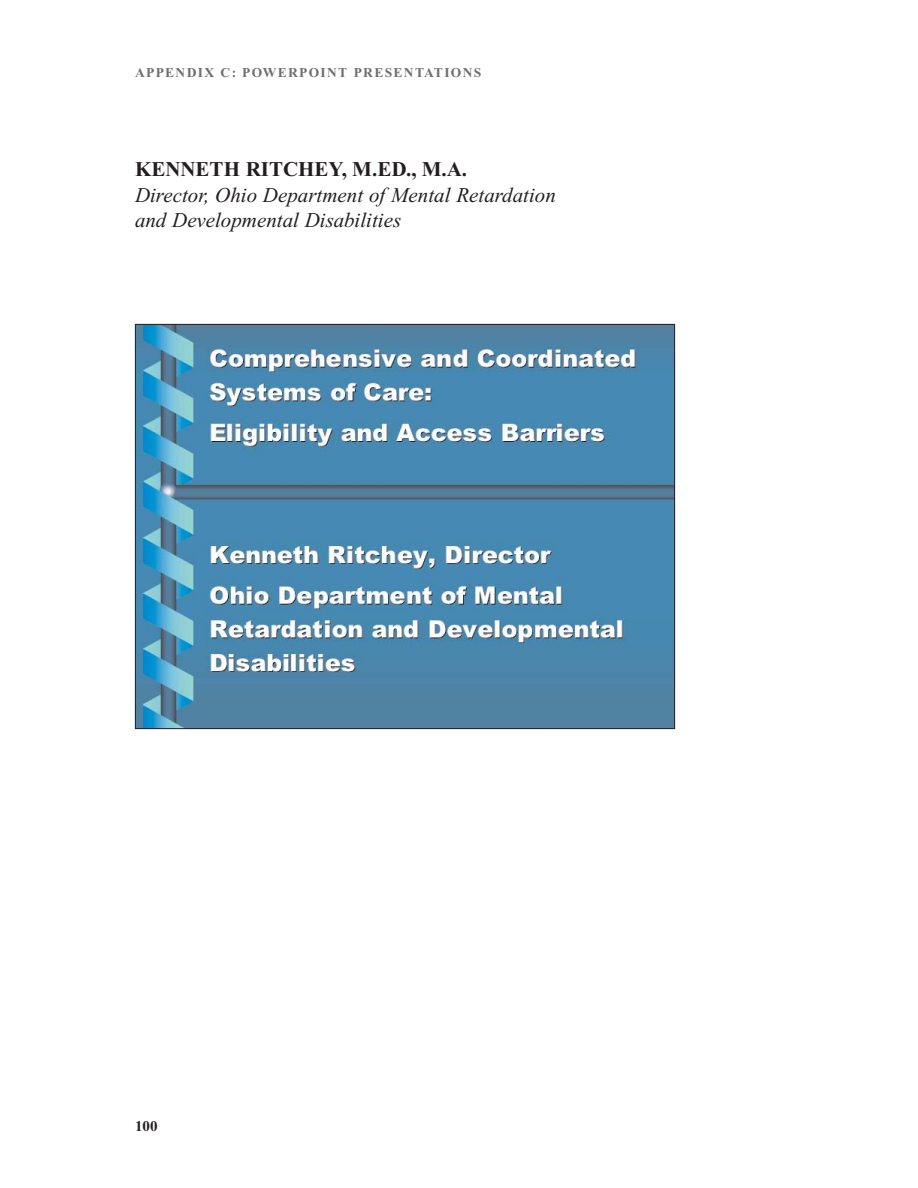
<style>
.page{position:relative;width:918px;height:1188px;background:#fff}
.page>*{position:absolute;margin:0;border:0;box-sizing:border-box;transform-origin:0 0}
.t1{font:italic 21px/25.5px "Times New Roman";color:#231f20}
.t2{font:700 21px "Times New Roman";color:#231f20}
.t3{font:700 15px "Times New Roman";color:#231f20}
.t4{font:700 13.5px "Times New Roman";letter-spacing:.1em;color:#6d6e70}
</style>
<div class="page">
<img style="left:137px;top:326px;width:536px;height:401px">
<p class="t4" style="left:135px;top:67px;width:348px">APPENDIX C: POWERPOINT PRESENTATIONS</p>
<p class="t2" style="left:135px;top:162px;width:334px">KENNETH RITCHEY, M.ED., M.A.</p>
<p class="t1" style="left:135px;top:184px;width:422px">Director, Ohio Department of Mental Retardation and Developmental Disabilities</p>
<p class="t3" style="left:135px;top:1120px;width:24px">100</p>
</div>
